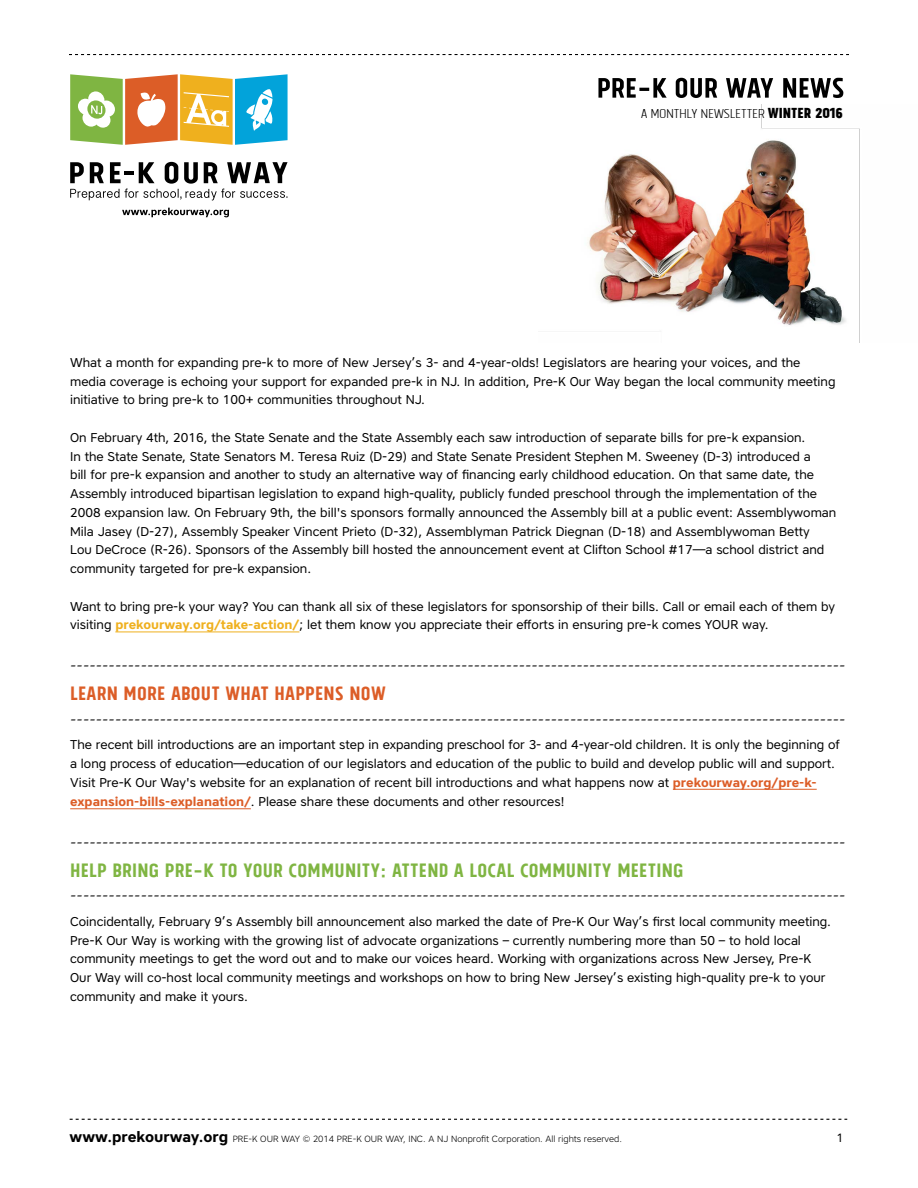
<style>
.page{position:relative;width:918px;height:1188px;background:#fff}
.page>*{position:absolute;margin:0;border:0;box-sizing:border-box;transform-origin:0 0}
.t1{font:24px "Tolyer Regularno.2";letter-spacing:.01em;color:#7fb542}
.t2{font:24px "Tolyer Regularno.2";letter-spacing:.01em;color:#dc5d27}
.t3{font:18px "Minion Pro";color:#000}
.t4{font:18px "Tolyer Lightno.1";letter-spacing:-.03em;color:#000}
.t5{font:12.75px/18.8px "Core Sans A45";color:#000}
.t6{font:12px "Core Sans A45";color:#000}
.t7{font:300 9px "Core Sans A35";color:#000}
.s1{font-family:"Tolyer Boldno.2"}
.s2{font-family:"Core Sans A65";font-weight:700;color:#efb01e}
.s3{font-family:"Core Sans A65";font-weight:700;color:#dc5d27}
.s4{font-family:"Core Sans A65";font-weight:700;font-size:15px}
</style>
<div class="page">
<img style="left:587px;top:105px;width:273px;height:238px">
<svg style="left:69px;top:54px;width:780px;height:1px"></svg>
<svg style="left:70px;top:162px;width:218px;height:38px"></svg>
<svg style="left:70px;top:74px;width:218px;height:71px"></svg>
<svg style="left:122px;top:208px;width:107px;height:9px"></svg>
<hr style="left:115px;top:632px;width:184px;height:1px;background:#efb01e">
<hr style="left:673px;top:789px;width:144px;height:1px;background:#dc5d27">
<hr style="left:70px;top:809px;width:181px;height:1px;background:#dc5d27">
<svg style="left:70px;top:1119px;width:777px;height:1px"></svg>
<svg style="left:598px;top:78px;width:245px;height:20px"></svg>
<h2 class="t4" style="left:641px;top:105px;width:204px">a monthly newsletter <span class="s1">winter 2016</span></h2>
<p class="t5" style="left:70px;top:353px;width:767px">What a month for expanding pre-k to more of New Jersey’s 3- and 4-year-olds! Legislators are hearing your voices, and the media coverage is echoing your support for expanded pre-k in NJ. In addition, Pre-K Our Way began the local community meeting initiative to bring pre-k to 100+ communities throughout NJ.</p>
<p class="t5" style="left:70px;top:428px;width:768px">On February 4th, 2016, the State Senate and the State Assembly each saw introduction of separate bills for pre-k expansion.<br>In the State Senate, State Senators M. Teresa Ruiz (D-29) and State Senate President Stephen M. Sweeney (D-3) introduced a<br>bill for pre-k expansion and another to study an alternative way of financing early childhood education. On that same date, the Assembly introduced bipartisan legislation to expand high-quality, publicly funded preschool through the implementation of the 2008 expansion law. On February 9th, the bill's sponsors formally announced the Assembly bill at a public event: Assemblywoman Mila Jasey (D-27), Assembly Speaker Vincent Prieto (D-32), Assemblyman Patrick Diegnan (D-18) and Assemblywoman Betty<br>Lou DeCroce (R-26). Sponsors of the Assembly bill hosted the announcement event at Clifton School #17—a school district and community targeted for pre-k expansion.</p>
<p class="t5" style="left:70px;top:596px;width:766px">Want to bring pre-k your way? You can thank all six of these legislators for sponsorship of their bills. Call or email each of them by visiting <span class="s2">prekourway.org/take-action/</span>; let them know you appreciate their efforts in ensuring pre-k comes YOUR way.</p>
<h2 class="t3" style="left:70px;top:653px;width:777px">-------------------------------------------------------------------------------------------------------------------------</h2>
<h1 class="t2" style="left:70px;top:680px;width:317px">LEARN MORE ABOUT WHAT HAPPENS NOW</h1>
<h2 class="t3" style="left:70px;top:706px;width:777px">-------------------------------------------------------------------------------------------------------------------------</h2>
<p class="t5" style="left:70px;top:735px;width:771px">The recent bill introductions are an important step in expanding preschool for 3- and 4-year-old children. It is only the beginning of a long process of education—education of our legislators and education of the public to build and develop public will and support.<br>Visit Pre-K Our Way's website for an explanation of recent bill introductions and what happens now at <span class="s3">prekourway.org/pre-k&shy;expansion-bills-explanation/</span>. Please share these documents and other resources!</p>
<h2 class="t3" style="left:70px;top:829px;width:777px">-------------------------------------------------------------------------------------------------------------------------</h2>
<h1 class="t1" style="left:70px;top:857px;width:615px">HELP BRING PRE-K TO YOUR COMMUNITY: ATTEND A LOCAL COMMUNITY MEETING</h1>
<h2 class="t3" style="left:70px;top:883px;width:777px">-------------------------------------------------------------------------------------------------------------------------</h2>
<p class="t5" style="left:70px;top:912px;width:762px">Coincidentally, February 9’s Assembly bill announcement also marked the date of Pre-K Our Way’s first local community meeting.<br>Pre-K Our Way is working with the growing list of advocate organizations – currently numbering more than 50 – to hold local community meetings to get the word out and to make our voices heard. Working with organizations across New Jersey, Pre-K Our Way will co-host local community meetings and workshops on how to bring New Jersey’s existing high-quality pre-k to your community and make it yours.</p>
<p class="t7" style="left:70px;top:1133px;width:554px"><span class="s4">www.prekourway.org</span> PRE-K OUR WAY © 2014 PRE-K OUR WAY, INC. A NJ Nonprofit Corporation. All rights reserved.</p>
<p class="t6" style="left:836px;top:1130px;width:9px">1</p>
</div>
